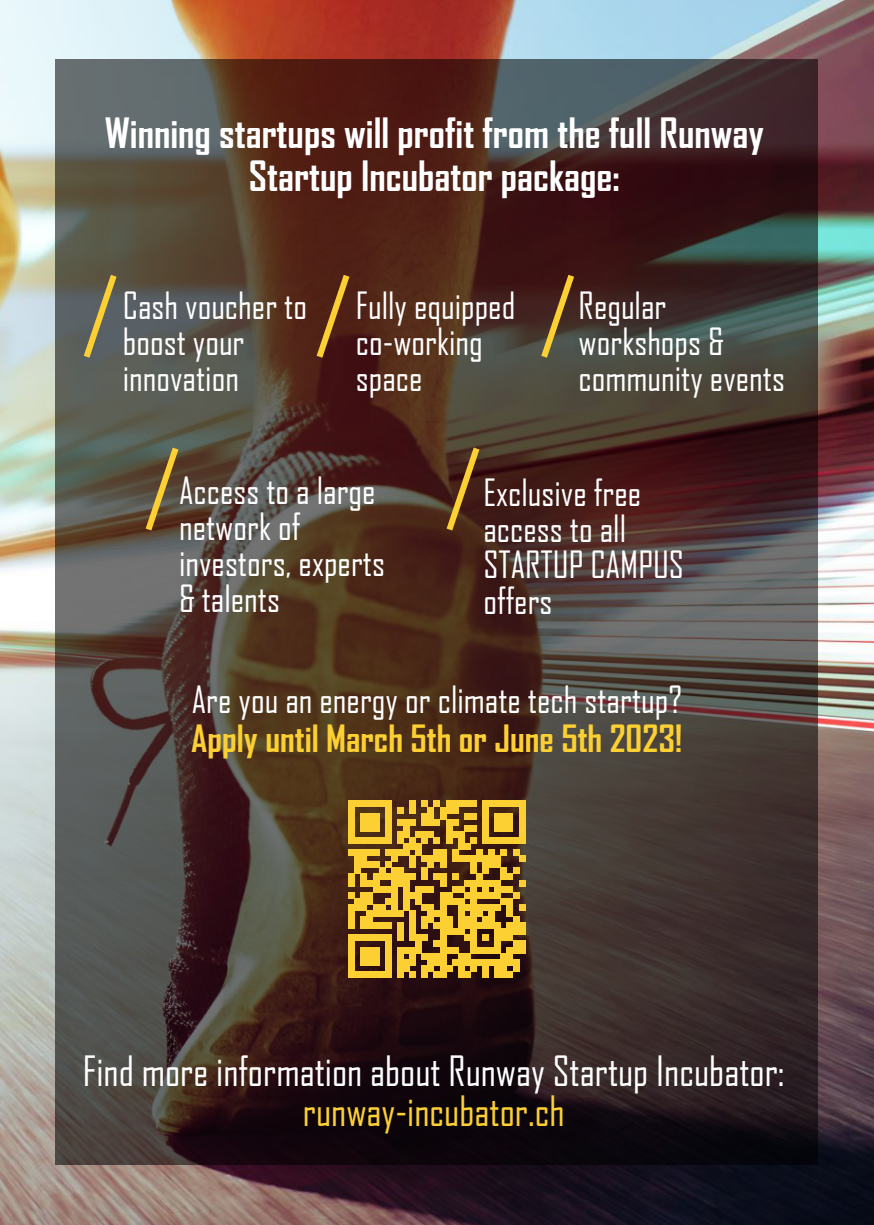
<style>
.page{position:relative;width:874px;height:1225px;background:#fff}
.page>*{position:absolute;margin:0;border:0;box-sizing:border-box;transform-origin:0 0}
.t1{font:700 40px/43.4px "Agency FB";color:#fff;text-align:center}
.t2{font:40px "Agency FB";color:#fff}
.t3{font:40px "Agency FB";color:#fcd033}
.t4{font:36px/36px "Agency FB";color:#fff}
.t5{font:700 36px "Agency FB";color:#fcd033}
</style>
<div class="page">
<img style="left:0;top:1px;width:874px;height:1224px">
<div style="left:56px;top:60px;width:762px;height:1105px;background:#000;opacity:.55"></div>
<svg style="left:80px;top:271px;width:40px;height:90px;background:#706d56"></svg>
<svg style="left:142px;top:444px;width:40px;height:90px;background:#6d5b39"></svg>
<svg style="left:443px;top:444px;width:40px;height:90px;background:#603e1f"></svg>
<svg style="left:313px;top:271px;width:40px;height:90px;background:#643619"></svg>
<svg style="left:537px;top:271px;width:41px;height:90px;background:#5e462c"></svg>
<div style="left:348px;top:801px;width:7px;height:6px;background:#fcd033"></div>
<div style="left:421px;top:801px;width:7px;height:6px;background:#fcd033"></div>
<div style="left:494px;top:801px;width:7px;height:6px;background:#fcd033"></div>
<div style="left:348px;top:807px;width:7px;height:6px;background:#fcd033"></div>
<svg style="left:397px;top:807px;width:6px;height:6px"></svg>
<svg style="left:409px;top:801px;width:6px;height:12px"></svg>
<div style="left:348px;top:813px;width:7px;height:6px;background:#fcd033"></div>
<div style="left:421px;top:813px;width:7px;height:6px;background:#fcd033"></div>
<div style="left:494px;top:813px;width:7px;height:6px;background:#fcd033"></div>
<div style="left:348px;top:819px;width:7px;height:6px;background:#fcd033"></div>
<div style="left:421px;top:819px;width:7px;height:6px;background:#fcd033"></div>
<div style="left:494px;top:819px;width:7px;height:6px;background:#fcd033"></div>
<div style="left:348px;top:825px;width:7px;height:6px;background:#fcd033"></div>
<div style="left:494px;top:825px;width:7px;height:6px;background:#fcd033"></div>
<div style="left:348px;top:831px;width:7px;height:6px;background:#fcd033"></div>
<div style="left:421px;top:831px;width:7px;height:6px;background:#fcd033"></div>
<div style="left:348px;top:837px;width:7px;height:6px;background:#fcd033"></div>
<svg style="left:355px;top:801px;width:36px;height:42px;background:#bf9929"></svg>
<svg style="left:397px;top:819px;width:24px;height:24px"></svg>
<div style="left:421px;top:837px;width:7px;height:6px;background:#fcd033"></div>
<svg style="left:428px;top:801px;width:48px;height:42px;background:#ad8626"></svg>
<svg style="left:482px;top:801px;width:12px;height:42px"></svg>
<div style="left:494px;top:837px;width:7px;height:6px;background:#fcd033"></div>
<svg style="left:501px;top:801px;width:24px;height:42px"></svg>
<div style="left:403px;top:843px;width:6px;height:7px;background:#fcd033"></div>
<div style="left:409px;top:843px;width:6px;height:7px;background:#fcd033"></div>
<div style="left:415px;top:843px;width:6px;height:7px;background:#fcd033"></div>
<div style="left:458px;top:843px;width:6px;height:7px;background:#fcd033"></div>
<div style="left:464px;top:843px;width:6px;height:7px;background:#fcd033"></div>
<div style="left:348px;top:850px;width:7px;height:6px;background:#fcd033"></div>
<svg style="left:501px;top:850px;width:6px;height:6px"></svg>
<div style="left:421px;top:856px;width:7px;height:6px;background:#fcd033"></div>
<div style="left:494px;top:856px;width:7px;height:6px;background:#fcd033"></div>
<svg style="left:513px;top:850px;width:12px;height:12px"></svg>
<div style="left:494px;top:862px;width:7px;height:6px;background:#fcd033"></div>
<div style="left:421px;top:868px;width:7px;height:6px;background:#fcd033"></div>
<div style="left:348px;top:874px;width:7px;height:6px;background:#fcd033"></div>
<div style="left:421px;top:874px;width:7px;height:6px;background:#fcd033"></div>
<div style="left:348px;top:880px;width:7px;height:6px;background:#fcd033"></div>
<div style="left:494px;top:880px;width:7px;height:6px;background:#fcd033"></div>
<div style="left:421px;top:886px;width:7px;height:6px;background:#fcd033"></div>
<div style="left:494px;top:886px;width:7px;height:6px;background:#fcd033"></div>
<div style="left:348px;top:892px;width:7px;height:6px;background:#fcd033"></div>
<div style="left:494px;top:892px;width:7px;height:6px;background:#fcd033"></div>
<div style="left:348px;top:904px;width:7px;height:6px;background:#fcd033"></div>
<div style="left:421px;top:904px;width:7px;height:6px;background:#fcd033"></div>
<div style="left:494px;top:904px;width:7px;height:6px;background:#fcd033"></div>
<div style="left:348px;top:910px;width:7px;height:6px;background:#fcd033"></div>
<svg style="left:355px;top:850px;width:66px;height:66px;background:#b78e27"></svg>
<svg style="left:428px;top:850px;width:66px;height:66px;background:#ac8426"></svg>
<svg style="left:501px;top:868px;width:24px;height:48px"></svg>
<div style="left:348px;top:916px;width:7px;height:7px;background:#fcd033"></div>
<div style="left:361px;top:916px;width:6px;height:7px;background:#fcd033"></div>
<div style="left:367px;top:916px;width:6px;height:7px;background:#fcd033"></div>
<div style="left:409px;top:916px;width:6px;height:7px;background:#fcd033"></div>
<div style="left:421px;top:916px;width:7px;height:7px;background:#fcd033"></div>
<div style="left:428px;top:916px;width:6px;height:7px;background:#fcd033"></div>
<div style="left:440px;top:916px;width:6px;height:7px;background:#fcd033"></div>
<div style="left:446px;top:916px;width:6px;height:7px;background:#fcd033"></div>
<div style="left:458px;top:916px;width:6px;height:7px;background:#fcd033"></div>
<div style="left:464px;top:916px;width:6px;height:7px;background:#fcd033"></div>
<div style="left:470px;top:916px;width:6px;height:7px;background:#fcd033"></div>
<div style="left:482px;top:916px;width:6px;height:7px;background:#fcd033"></div>
<div style="left:488px;top:916px;width:6px;height:7px;background:#fcd033"></div>
<div style="left:513px;top:916px;width:6px;height:7px;background:#fcd033"></div>
<div style="left:348px;top:923px;width:7px;height:6px;background:#fcd033"></div>
<svg style="left:361px;top:923px;width:30px;height:6px"></svg>
<div style="left:421px;top:923px;width:7px;height:6px;background:#fcd033"></div>
<div style="left:494px;top:923px;width:7px;height:6px;background:#fcd033"></div>
<div style="left:494px;top:929px;width:7px;height:6px;background:#fcd033"></div>
<div style="left:348px;top:935px;width:7px;height:6px;background:#fcd033"></div>
<div style="left:421px;top:935px;width:7px;height:6px;background:#fcd033"></div>
<div style="left:494px;top:935px;width:7px;height:6px;background:#fcd033"></div>
<div style="left:348px;top:941px;width:7px;height:6px;background:#fcd033"></div>
<div style="left:494px;top:941px;width:7px;height:6px;background:#fcd033"></div>
<div style="left:348px;top:947px;width:7px;height:6px;background:#fcd033"></div>
<div style="left:494px;top:947px;width:7px;height:6px;background:#fcd033"></div>
<div style="left:348px;top:953px;width:7px;height:6px;background:#fcd033"></div>
<div style="left:421px;top:953px;width:7px;height:6px;background:#fcd033"></div>
<div style="left:348px;top:959px;width:7px;height:6px;background:#fcd033"></div>
<div style="left:494px;top:959px;width:7px;height:6px;background:#fcd033"></div>
<div style="left:348px;top:965px;width:7px;height:6px;background:#fcd033"></div>
<div style="left:421px;top:965px;width:7px;height:6px;background:#fcd033"></div>
<div style="left:494px;top:965px;width:7px;height:6px;background:#fcd033"></div>
<div style="left:348px;top:971px;width:7px;height:6px;background:#fcd033"></div>
<svg style="left:355px;top:935px;width:36px;height:42px;background:#b68e27"></svg>
<svg style="left:397px;top:923px;width:24px;height:54px"></svg>
<div style="left:421px;top:971px;width:7px;height:6px;background:#fcd033"></div>
<svg style="left:428px;top:923px;width:66px;height:54px;background:#a98425"></svg>
<div style="left:494px;top:971px;width:7px;height:6px;background:#fcd033"></div>
<svg style="left:501px;top:923px;width:24px;height:54px"></svg>
<p class="t1" style="left:105px;top:112px;width:660px">Winning startups will profit from the full Runway<br>Startup Incubator package:</p>
<p class="t4" style="left:123px;top:291px;width:186px">Cash voucher to boost your innovation</p>
<p class="t4" style="left:356px;top:291px;width:161px">Fully equipped co-working space</p>
<p class="t4" style="left:578px;top:291px;width:208px">Regular workshops &amp; community events</p>
<p class="t4" style="left:179px;top:476px;width:207px">Access to a large network of investors, experts &amp; talents</p>
<p class="t4" style="left:483px;top:478px;width:202px">Exclusive free access to all<br>STARTUP CAMPUS offers</p>
<p class="t4" style="left:192px;top:684px;width:492px">Are you an energy or climate tech startup?</p>
<p class="t5" style="left:191px;top:719px;width:493px">Apply until March 5th or June 5th 2023!</p>
<p class="t2" style="left:83px;top:1055px;width:703px">Find more information about Runway Startup Incubator:</p>
<p class="t3" style="left:303px;top:1095px;width:263px">runway-incubator.ch</p>
</div>
